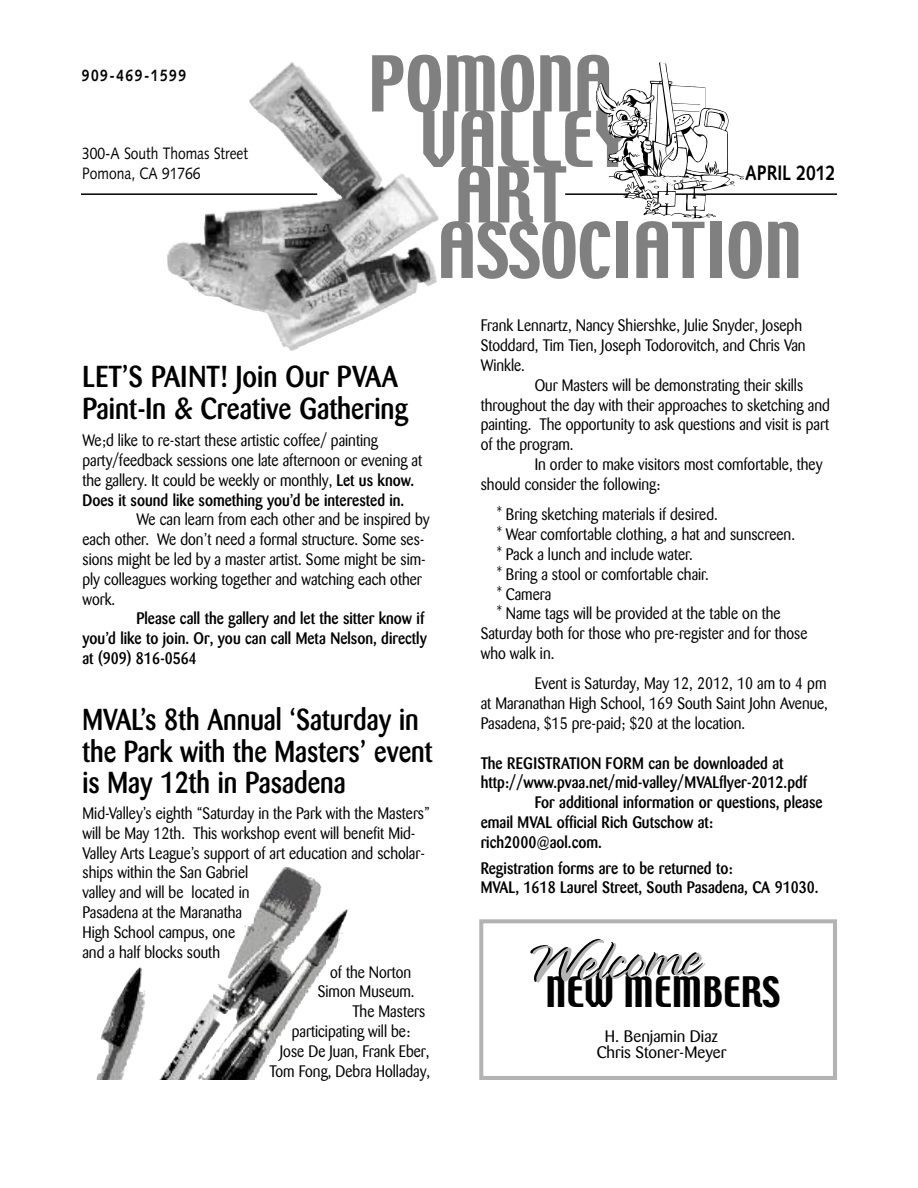
<style>
.page{position:relative;width:918px;height:1188px;background:#fff}
.page>*{position:absolute;margin:0;border:0;box-sizing:border-box;transform-origin:0 0}
.t1{font:68.25px "Techno";color:#808080}
.t2{font:300 60.75px "Bustamalaka";color:#000}
.t3{font:37.35px "Techno";color:#000}
.t4{font:500 30px/31.5px "Barmeno";color:#000;scale:.87 1}
.t5{font:500 30px/31.5px "Barmeno";color:#000;scale:.9 1}
.t6{font:700 21px "Syntax";color:#000;scale:.84 1}
.t7{font:16.5px/19.8px "Barmeno";color:#000;scale:.9 1}
.t8{font:500 16.5px/19.8px "Barmeno";color:#000;scale:.9 1}
.t9{font:16.5px/19.8px "Syntax";color:#000;scale:.84 1}
.t10{font:16.5px/16.5px "Barmeno";color:#000;text-align:center}
.t11{font:700 16.5px "Syntax";letter-spacing:.11em;color:#000;scale:.84 1}
.s1{font-weight:500}
.s2{color:#b3b3b3}
</style>
<div class="page">
<hr style="left:81px;top:193px;width:236px;height:2px;background:#000">
<img style="left:167px;top:84px;width:261px;height:267px">
<img style="left:159px;top:867px;width:189px;height:213px">
<hr style="left:565px;top:193px;width:272px;height:2px;background:#000">
<svg style="left:595px;top:63px;width:149px;height:156px"></svg>
<div style="left:479px;top:919px;width:358px;height:161px;border:4px solid #b3b3b3"></div>
<p class="t11" style="left:82px;top:69px;width:126px">909-469-1599</p>
<p class="t9" style="left:82px;top:145px;width:199px">300-A South Thomas Street<br>Pomona, CA 91766</p>
<h1 class="t1" style="left:368px;top:48px;width:246px">POMONA</h1>
<h1 class="t1" style="left:420px;top:104px;width:213px">VALLEY</h1>
<h1 class="t1" style="left:455px;top:159px;width:113px">ART</h1>
<h1 class="t1" style="left:437px;top:215px;width:366px">ASSOCIATION</h1>
<p class="t6" style="left:745px;top:164px;width:109px">APRIL 2012</p>
<h3 class="t5" style="left:82px;top:364px;width:363px">LET’S PAINT! Join Our PVAA<br>Paint-In &amp; Creative Gathering</h3>
<p class="t7" style="left:82px;top:432px;width:379px">We;d like to re-start these artistic coffee/ painting party/feedback sessions one late afternoon or evening at the gallery. It could be weekly or monthly, <span class="s1">Let us know.<br>Does it sound like something you’d be interested in.</span></p>
<p class="t7" style="left:83px;top:511px;width:387px;text-indent:54px">We can learn from each other and be inspired by each other. We don’t need a formal structure. Some ses&shy;sions might be led by a master artist. Some might be sim&shy;ply colleagues working together and watching each other work.</p>
<p class="t8" style="left:83px;top:610px;width:384px;text-indent:54px">Please call the gallery and let the sitter know if you’d like to join. Or, you can call Meta Nelson, directly at (909) 816-0564</p>
<h3 class="t4" style="left:82px;top:707px;width:404px">MVAL’s 8th Annual ‘Saturday in the Park with the Masters’ event is May 12th in Pasadena</h3>
<p class="t7" style="left:82px;top:805px;width:388px">Mid-Valley’s eighth “Saturday in the Park with the Masters”</p>
<p class="t7" style="left:82px;top:825px;width:372px">will be May 12th. This workshop event will benefit Mid-</p>
<p class="t7" style="left:82px;top:844px;width:382px">Valley Arts League’s support of art education and scholar-</p>
<p class="t7" style="left:82px;top:864px;width:186px">ships within the San Gabriel</p>
<p class="t7" style="left:82px;top:884px;width:187px">valley and will be located in</p>
<p class="t7" style="left:82px;top:904px;width:179px">Pasadena at the Maranatha</p>
<p class="t7" style="left:83px;top:924px;width:171px">High School campus, one</p>
<p class="t7" style="left:83px;top:943px;width:154px">and a half blocks south</p>
<p class="t7" style="left:330px;top:963px;width:92px">of the Norton</p>
<p class="t7" style="left:318px;top:983px;width:109px">Simon Museum.</p>
<p class="t7" style="left:353px;top:1003px;width:82px">The Masters</p>
<p class="t7" style="left:292px;top:1023px;width:133px">participating will be:</p>
<p class="t7" style="left:280px;top:1043px;width:168px">Jose De Juan, Frank Eber,</p>
<p class="t7" style="left:270px;top:1062px;width:180px">Tom Fong, Debra Holladay,</p>
<p class="t7" style="left:481px;top:317px;width:363px">Frank Lennartz, Nancy Shiershke, Julie Snyder, Joseph<br>Stoddard, Tim Tien, Joseph Todorovitch, and Chris Van<br>Winkle.</p>
<p class="t7" style="left:481px;top:377px;width:389px;text-indent:54px">Our Masters will be demonstrating their skills throughout the day with their approaches to sketching and painting. The opportunity to ask questions and visit is part of the program.</p>
<p class="t7" style="left:481px;top:456px;width:381px;text-indent:54px">In order to make visitors most comfortable, they should consider the following:</p>
<p class="t7" style="left:497px;top:506px;width:247px">* Bring sketching materials if desired.</p>
<p class="t7" style="left:497px;top:526px;width:333px">* Wear comfortable clothing, a hat and sunscreen.</p>
<p class="t7" style="left:497px;top:546px;width:219px">* Pack a lunch and include water.</p>
<p class="t7" style="left:497px;top:565px;width:237px">* Bring a stool or comfortable chair.</p>
<p class="t7" style="left:497px;top:585px;width:62px">* Camera</p>
<p class="t7" style="left:497px;top:605px;width:317px">* Name tags will be provided at the table on the</p>
<p class="t7" style="left:481px;top:625px;width:365px">Saturday both for those who pre-register and for those</p>
<p class="t7" style="left:481px;top:645px;width:83px">who walk in.</p>
<p class="t7" style="left:481px;top:675px;width:387px;text-align:justify;text-indent:54px">Event is Saturday, May 12, 2012, 10 am to 4 pm at Maranathan High School, 169 South Saint John Avenue, Pasadena, $15 pre-paid; $20 at the location.</p>
<p class="t8" style="left:481px;top:754px;width:338px">The REGISTRATION FORM can be downloaded at</p>
<p class="t8" style="left:481px;top:774px;width:364px">http://www.pvaa.net/mid-valley/MVALflyer-2012.pdf</p>
<p class="t8" style="left:535px;top:794px;width:321px">For additional information or questions, please</p>
<p class="t8" style="left:481px;top:814px;width:260px">email MVAL official Rich Gutschow at:</p>
<p class="t8" style="left:481px;top:834px;width:136px">rich2000@aol.com.</p>
<p class="t8" style="left:481px;top:859px;width:377px">Registration forms are to be returned to:<br>MVAL, 1618 Laurel Street, South Pasadena, CA 91030.</p>
<h2 class="t2" style="left:522px;top:924px;width:176px;rotate:-3deg"><span class="s2">W</span>elcome</h2>
<h3 class="t3" style="left:546px;top:972px;width:236px">NEW MEMBERS</h3>
<p class="t10" style="left:597px;top:1029px;width:131px">H. Benjamin Diaz<br>Chris Stoner-Meyer</p>
</div>
